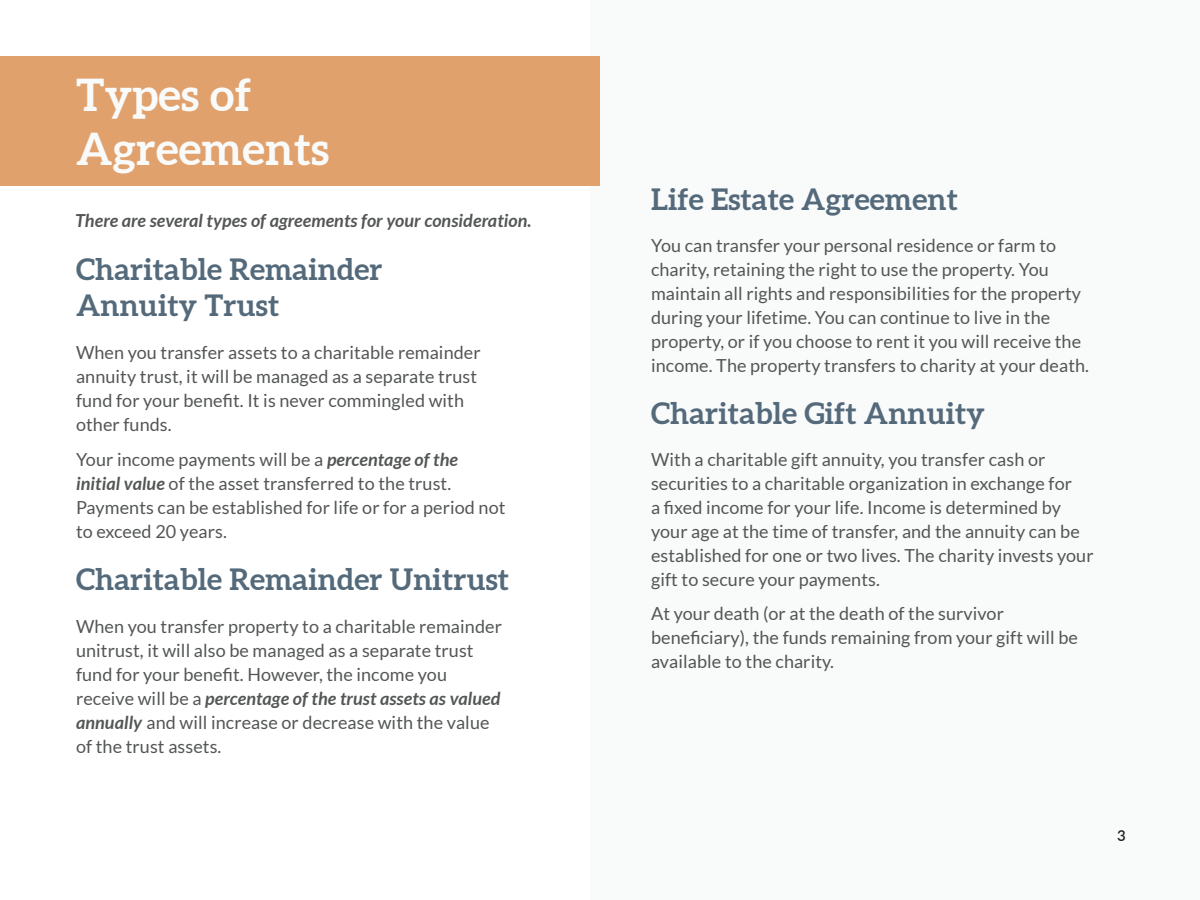
<style>
.page{position:relative;width:1200px;height:900px;background:#f9fafa}
.page>*{position:absolute;margin:0;border:0;box-sizing:border-box;transform-origin:0 0}
.Ocean_Title{font:700 45px/54px "Aleo";letter-spacing:.005em;color:#f9fafa}
.Dark_subhead{font:700 30px/36px "Aleo";letter-spacing:.005em;color:#546a7b}
.Body_text{font:18px/24px "Lato";letter-spacing:.005em;color:#545555}
.Body_text-2{font:italic 700 18px "Lato";letter-spacing:.005em;color:#545555}
.t1{font:600 15px "Lato";color:#231f20}
.s1{font-weight:700;font-style:italic}
</style>
<div class="page">
<div style="left:0;top:0;width:590px;height:900px;background:#fff"></div>
<div style="left:0;top:57px;width:600px;height:129px;background:#e1a16d"></div>
<p class="Ocean_Title" style="left:76px;top:70px;width:255px">Types of<br>Agreements</p>
<p class="Body_text-2" style="left:75px;top:211px;width:458px">There are several types of agreements for your consideration.</p>
<p class="Dark_subhead" style="left:76px;top:252px;width:308px">Charitable Remainder<br>Annuity Trust</p>
<p class="Body_text" style="left:76px;top:341px;width:406px">When you transfer assets to a charitable remainder annuity trust, it will be managed as a separate trust fund for your benefit. It is never commingled with other funds.</p>
<p class="Body_text" style="left:76px;top:447px;width:431px">Your income payments will be a <span class="s1">percentage of the initial value</span> of the asset transferred to the trust.<br>Payments can be established for life or for a period not to exceed 20 years.</p>
<p class="Dark_subhead" style="left:76px;top:563px;width:435px">Charitable Remainder Unitrust</p>
<p class="Body_text" style="left:76px;top:614px;width:427px">When you transfer property to a charitable remainder unitrust, it will also be managed as a separate trust fund for your benefit. However, the income you receive will be a <span class="s1">percentage of the trust assets as valued annually</span> and will increase or decrease with the value of the trust assets.</p>
<p class="Dark_subhead" style="left:651px;top:183px;width:308px">Life Estate Agreement</p>
<p class="Body_text" style="left:651px;top:233px;width:440px">You can transfer your personal residence or farm to charity, retaining the right to use the property. You maintain all rights and responsibilities for the property during your lifetime. You can continue to live in the property, or if you choose to rent it you will receive the income. The property transfers to charity at your death.</p>
<p class="Dark_subhead" style="left:651px;top:397px;width:335px">Charitable Gift Annuity</p>
<p class="Body_text" style="left:651px;top:447px;width:444px">With a charitable gift annuity, you transfer cash or securities to a charitable organization in exchange for<br>a fixed income for your life. Income is determined by your age at the time of transfer, and the annuity can be established for one or two lives. The charity invests your gift to secure your payments.</p>
<p class="Body_text" style="left:651px;top:602px;width:428px">At your death (or at the death of the survivor beneficiary), the funds remaining from your gift will be available to the charity.</p>
<p class="t1" style="left:1117px;top:824px;width:10px">3</p>
</div>
